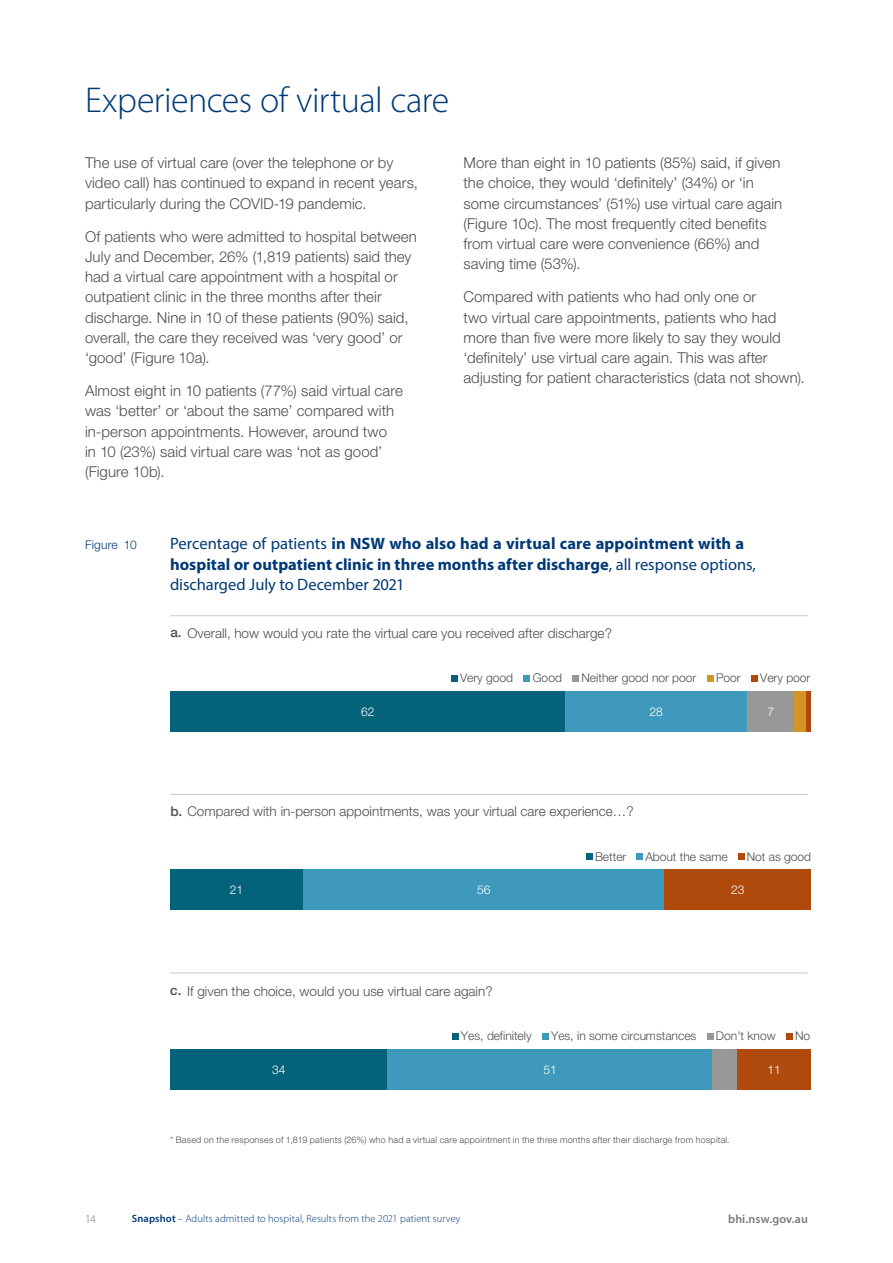
<style>
.page{position:relative;width:893px;height:1263px;background:#fff}
.page>*{position:absolute;margin:0;border:0;box-sizing:border-box;transform-origin:0 0}
.t1{font:300 36px "Myriad Pro";letter-spacing:-.015em;color:#003976}
.t2{font:700 16.5px/20.2px "Myriad Pro";letter-spacing:.005em;color:#003976}
.t3{font:300 15px/20.2px "Helvetica Neue LT Std";letter-spacing:.005em;color:#4d4d4f}
.t4{font:300 13.5px "Helvetica Neue LT Std";color:#4d4d4f}
.t5{font:300 12px "Helvetica Neue LT Std";letter-spacing:-.005em;color:#4d4d4f}
.t6{font:300 12px "Helvetica Neue LT Std";letter-spacing:-.005em;color:#fff}
.t7{font:600 12px "Myriad Pro";letter-spacing:.005em;color:#78797b}
.t8{font:300 12px "Helvetica Neue LT Std";letter-spacing:.02em;color:#003976}
.t9{font:300 12px "Myriad Pro";color:#78797b}
.t10{font:300 10.5px "Myriad Pro";letter-spacing:.01em;color:#003976}
.t11{font:300 9px "Helvetica Neue LT Std";letter-spacing:.025em;color:#4d4d4f}
.s1{font-weight:400}
.s2{font-weight:500}
.s3{font-weight:600}
</style>
<div class="page">
<hr style="left:170px;top:794px;width:638px;height:1px;background:#c7c8ca">
<hr style="left:170px;top:972px;width:638px;height:1px;background:#c7c8ca">
<hr style="left:170px;top:615px;width:638px;height:1px;background:#c7c8ca">
<div style="left:171px;top:870px;width:132px;height:40px;background:#04627b"></div>
<div style="left:303px;top:870px;width:362px;height:40px;background:#3f99bc"></div>
<div style="left:665px;top:870px;width:146px;height:40px;background:#af490c"></div>
<svg style="left:586px;top:854px;width:6px;height:6px"></svg>
<svg style="left:637px;top:854px;width:6px;height:6px"></svg>
<svg style="left:738px;top:854px;width:6px;height:6px"></svg>
<div style="left:170px;top:1049px;width:217px;height:40px;background:#04627b"></div>
<div style="left:387px;top:1049px;width:325px;height:40px;background:#3f99bc"></div>
<div style="left:712px;top:1049px;width:26px;height:40px;background:#989898"></div>
<div style="left:738px;top:1049px;width:73px;height:40px;background:#af490c"></div>
<svg style="left:452px;top:1033px;width:6px;height:6px"></svg>
<div style="left:542px;top:1033px;width:7px;height:6px;background:#3f99bc"></div>
<svg style="left:707px;top:1033px;width:6px;height:6px"></svg>
<div style="left:786px;top:1033px;width:7px;height:6px;background:#af490c"></div>
<div style="left:171px;top:691px;width:394px;height:41px;background:#04627b"></div>
<div style="left:565px;top:691px;width:182px;height:41px;background:#3f99bc"></div>
<div style="left:747px;top:691px;width:48px;height:41px;background:#989898"></div>
<div style="left:795px;top:691px;width:12px;height:41px;background:#d59525"></div>
<hr style="left:807px;top:691px;width:4px;height:41px;background:#af490c">
<div style="left:451px;top:675px;width:6px;height:7px;background:#04627b"></div>
<div style="left:524px;top:675px;width:6px;height:7px;background:#3f99bc"></div>
<div style="left:572px;top:675px;width:7px;height:7px;background:#989898"></div>
<div style="left:707px;top:675px;width:6px;height:7px;background:#d59525"></div>
<div style="left:751px;top:675px;width:7px;height:7px;background:#af490c"></div>
<h1 class="t1" style="left:85px;top:80px;width:366px">Experiences of virtual care</h1>
<p class="t3" style="left:85px;top:152px;width:334px">The use of virtual care (over the telephone or by video call) has continued to expand in recent years, particularly during the COVID-19 pandemic.</p>
<p class="t3" style="left:85px;top:226px;width:333px">Of patients who were admitted to hospital between July and December, 26% (1,819 patients) said they had a virtual care appointment with a hospital or outpatient clinic in the three months after their discharge. Nine in 10 of these patients (90%) said, overall, the care they received was ‘very good’ or ‘good’ (Figure 10a).</p>
<p class="t3" style="left:85px;top:380px;width:319px">Almost eight in 10 patients (77%) said virtual care was ‘better’ or ‘about the same’ compared with in-person appointments. However, around two<br>in 10 (23%) said virtual care was ‘not as good’ (Figure 10b).</p>
<p class="t3" style="left:463px;top:152px;width:320px">More than eight in 10 patients (85%) said, if given the choice, they would ‘definitely’ (34%) or ‘in some circumstances’ (51%) use virtual care again (Figure 10c). The most frequently cited benefits from virtual care were convenience (66%) and saving time (53%).</p>
<p class="t3" style="left:463px;top:286px;width:343px">Compared with patients who had only one or<br>two virtual care appointments, patients who had more than five were more likely to say they would ‘definitely’ use virtual care again. This was after adjusting for patient characteristics (data not shown).</p>
<p class="t8" style="left:85px;top:538px;width:53px">Figure 10</p>
<p class="t2" style="left:170px;top:533px;width:587px"><span class="s1">Percentage of patients</span> in NSW who also had a virtual care appointment with a hospital or outpatient clinic in three months after discharge<span class="s1">, all response options, discharged July to December 2021</span></p>
<p class="t4" style="left:170px;top:625px;width:443px"><span class="s2">a.</span> Overall, how would you rate the virtual care you received after discharge?</p>
<p class="t5" style="left:460px;top:671px;width:54px">Very good</p>
<p class="t5" style="left:533px;top:671px;width:31px">Good</p>
<p class="t5" style="left:581px;top:671px;width:116px">Neither good nor poor</p>
<p class="t5" style="left:716px;top:671px;width:26px">Poor</p>
<p class="t5" style="left:760px;top:671px;width:52px">Very poor</p>
<p class="t6" style="left:361px;top:704px;width:15px">62</p>
<p class="t6" style="left:649px;top:704px;width:15px">28</p>
<p class="t6" style="left:767px;top:704px;width:8px">7</p>
<p class="t4" style="left:170px;top:803px;width:465px"><span class="s2">b.</span> Compared with in-person appointments, was your virtual care experience…?</p>
<p class="t5" style="left:595px;top:849px;width:33px">Better</p>
<p class="t5" style="left:645px;top:849px;width:84px">About the same</p>
<p class="t5" style="left:747px;top:849px;width:66px">Not as good</p>
<p class="t6" style="left:230px;top:883px;width:15px">21</p>
<p class="t6" style="left:477px;top:883px;width:15px">56</p>
<p class="t6" style="left:731px;top:883px;width:15px">23</p>
<p class="t4" style="left:170px;top:982px;width:324px"><span class="s2">c.</span> If given the choice, would you use virtual care again?</p>
<p class="t5" style="left:461px;top:1028px;width:72px">Yes, definitely</p>
<p class="t5" style="left:551px;top:1028px;width:147px">Yes, in some circumstances</p>
<p class="t5" style="left:716px;top:1028px;width:61px">Don't know</p>
<p class="t5" style="left:795px;top:1028px;width:17px">No</p>
<p class="t6" style="left:272px;top:1062px;width:15px">34</p>
<p class="t6" style="left:543px;top:1062px;width:15px">51</p>
<p class="t6" style="left:768px;top:1062px;width:15px">11</p>
<p class="t11" style="left:170px;top:1135px;width:561px">* Based on the responses of 1,819 patients (26%) who had a virtual care appointment in the three months after their discharge from hospital.</p>
<p class="t9" style="left:85px;top:1212px;width:13px">14</p>
<p class="t10" style="left:132px;top:1212px;width:330px"><span class="s3">Snapshot</span> – Adults admitted to hospital, Results from the 2021 patient survey</p>
<p class="t7" style="left:728px;top:1211px;width:81px">bhi.nsw.gov.au</p>
</div>
